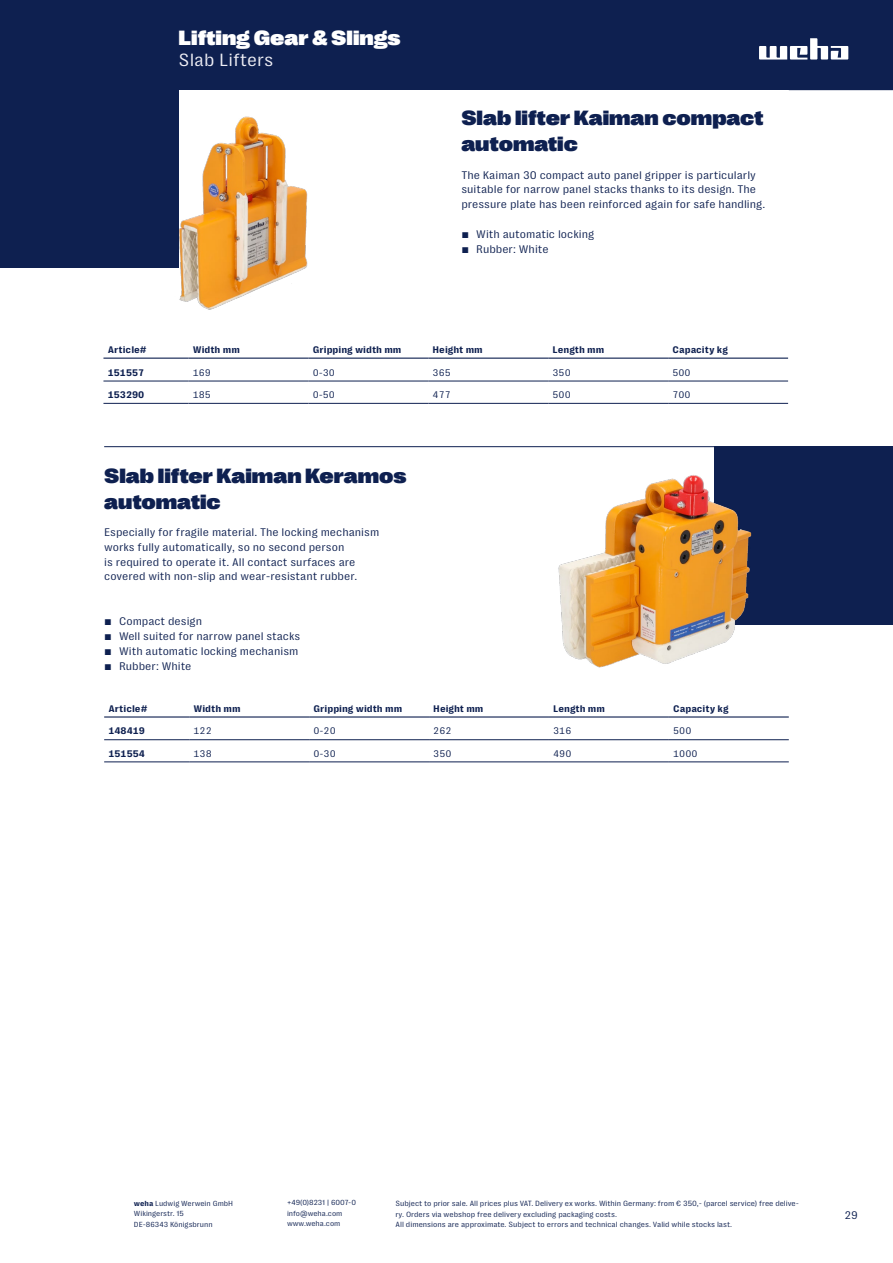
<style>
.page{position:relative;width:893px;height:1263px;background:#fff}
.page>*{position:absolute;margin:0;border:0;box-sizing:border-box;transform-origin:0 0}
.t1{font:900 expanded 21px/25.2px "PP Right Grotesk";color:#0e2050}
.t2{font:900 expanded 21px "PP Right Grotesk";color:#fff}
.t3{font:18px "PP Right Grotesk Text";color:#efeff6}
.t4{font:11.25px/14.9px "PP Right Grotesk Text";color:#0e2050}
.t5{font:700 9.75px "PP Right Grotesk Text";color:#0e2050}
.t6{font:9.75px "PP Right Grotesk Text";color:#0e2050}
.t7{font:7.65px/10.9px "PP Right Grotesk Text";letter-spacing:-.005em;color:#0e2050}
.t8{font:7.5px/10.5px "PP Right Grotesk Text";color:#0e2050}
.s1{font-weight:700}
</style>
<div class="page">
<div style="left:0;top:0;width:893px;height:89px;background:#0e2050"></div>
<svg style="left:759px;top:38px;width:89px;height:22px"></svg>
<hr style="left:789px;top:89px;width:104px;height:1px;background:#0e2050">
<div style="left:0;top:89px;width:179px;height:179px;background:#0e2050"></div>
<img style="left:179px;top:116px;width:129px;height:194px">
<hr style="left:104px;top:89px;width:685px;height:1px;background:#0e2050">
<hr style="left:103px;top:381px;width:86px;height:1px;background:#0e2050">
<hr style="left:189px;top:381px;width:119px;height:1px;background:#0e2050">
<hr style="left:308px;top:381px;width:120px;height:1px;background:#0e2050">
<hr style="left:428px;top:381px;width:120px;height:1px;background:#0e2050">
<hr style="left:548px;top:381px;width:120px;height:1px;background:#0e2050">
<hr style="left:668px;top:381px;width:120px;height:1px;background:#0e2050">
<hr style="left:103px;top:403px;width:86px;height:1px;background:#0e2050">
<hr style="left:189px;top:403px;width:119px;height:1px;background:#0e2050">
<hr style="left:308px;top:403px;width:120px;height:1px;background:#0e2050">
<hr style="left:428px;top:403px;width:120px;height:1px;background:#0e2050">
<hr style="left:548px;top:403px;width:120px;height:1px;background:#0e2050">
<hr style="left:668px;top:403px;width:120px;height:1px;background:#0e2050">
<hr style="left:103px;top:358px;width:86px;height:1px;background:#0e2050">
<hr style="left:189px;top:358px;width:119px;height:1px;background:#0e2050">
<hr style="left:308px;top:358px;width:120px;height:1px;background:#0e2050">
<hr style="left:428px;top:358px;width:120px;height:1px;background:#0e2050">
<hr style="left:548px;top:358px;width:120px;height:1px;background:#0e2050">
<hr style="left:668px;top:358px;width:120px;height:1px;background:#0e2050">
<div style="left:714px;top:446px;width:179px;height:179px;background:#0e2050"></div>
<img style="left:558px;top:475px;width:194px;height:193px">
<hr style="left:104px;top:446px;width:685px;height:1px;background:#0e2050">
<hr style="left:104px;top:739px;width:85px;height:1px;background:#0e2050">
<hr style="left:189px;top:739px;width:120px;height:1px;background:#0e2050">
<hr style="left:309px;top:739px;width:120px;height:1px;background:#0e2050">
<hr style="left:429px;top:739px;width:120px;height:1px;background:#0e2050">
<hr style="left:549px;top:739px;width:120px;height:1px;background:#0e2050">
<hr style="left:669px;top:739px;width:120px;height:1px;background:#0e2050">
<hr style="left:104px;top:761px;width:85px;height:1px;background:#0e2050">
<hr style="left:189px;top:761px;width:120px;height:1px;background:#0e2050">
<hr style="left:309px;top:761px;width:120px;height:1px;background:#0e2050">
<hr style="left:429px;top:761px;width:120px;height:1px;background:#0e2050">
<hr style="left:549px;top:761px;width:120px;height:1px;background:#0e2050">
<hr style="left:669px;top:761px;width:120px;height:1px;background:#0e2050">
<hr style="left:104px;top:716px;width:85px;height:1px;background:#0e2050">
<hr style="left:189px;top:716px;width:120px;height:1px;background:#0e2050">
<hr style="left:309px;top:716px;width:120px;height:1px;background:#0e2050">
<hr style="left:429px;top:716px;width:120px;height:1px;background:#0e2050">
<hr style="left:549px;top:716px;width:120px;height:1px;background:#0e2050">
<hr style="left:669px;top:716px;width:120px;height:1px;background:#0e2050">
<h1 class="t2" style="left:179px;top:26px;width:223px">Lifting Gear &amp; Slings</h1>
<h2 class="t3" style="left:179px;top:50px;width:96px">Slab Lifters</h2>
<h1 class="t1" style="left:461px;top:106px;width:304px">Slab lifter Kaiman compact automatic</h1>
<p class="t4" style="left:461px;top:167px;width:305px">The Kaiman 30 compact auto panel gripper is particularly suitable for narrow panel stacks thanks to its design. The pressure plate has been reinforced again for safe handling.</p>
<p class="t4" style="left:461px;top:227px;width:134px">■ With automatic locking</p>
<p class="t4" style="left:461px;top:242px;width:89px">■ Rubber: White</p>
<p class="t5" style="left:108px;top:344px;width:41px">Article#</p>
<p class="t5" style="left:193px;top:344px;width:49px">Width mm</p>
<p class="t5" style="left:313px;top:344px;width:90px">Gripping width mm</p>
<p class="t5" style="left:433px;top:344px;width:52px">Height mm</p>
<p class="t5" style="left:552px;top:344px;width:53px">Length mm</p>
<p class="t5" style="left:672px;top:344px;width:57px">Capacity kg</p>
<p class="t5" style="left:108px;top:367px;width:38px">151557</p>
<p class="t6" style="left:193px;top:367px;width:20px">169</p>
<p class="t6" style="left:313px;top:367px;width:24px">0-30</p>
<p class="t6" style="left:433px;top:367px;width:20px">365</p>
<p class="t6" style="left:552px;top:367px;width:20px">350</p>
<p class="t6" style="left:672px;top:367px;width:20px">500</p>
<p class="t5" style="left:108px;top:389px;width:38px">153290</p>
<p class="t6" style="left:193px;top:389px;width:20px">185</p>
<p class="t6" style="left:313px;top:389px;width:24px">0-50</p>
<p class="t6" style="left:433px;top:389px;width:20px">477</p>
<p class="t6" style="left:552px;top:389px;width:20px">500</p>
<p class="t6" style="left:672px;top:389px;width:20px">700</p>
<h1 class="t1" style="left:104px;top:464px;width:304px">Slab lifter Kaiman Keramos automatic</h1>
<p class="t4" style="left:104px;top:524px;width:277px">Especially for fragile material. The locking mechanism works fully automatically, so no second person<br>is required to operate it. All contact surfaces are covered with non-slip and wear-resistant rubber.</p>
<p class="t4" style="left:104px;top:614px;width:99px">■ Compact design</p>
<p class="t4" style="left:104px;top:629px;width:198px">■ Well suited for narrow panel stacks</p>
<p class="t4" style="left:104px;top:644px;width:196px">■ With automatic locking mechanism</p>
<p class="t4" style="left:104px;top:658px;width:89px">■ Rubber: White</p>
<p class="t5" style="left:108px;top:703px;width:41px">Article#</p>
<p class="t5" style="left:193px;top:703px;width:49px">Width mm</p>
<p class="t5" style="left:313px;top:703px;width:90px">Gripping width mm</p>
<p class="t5" style="left:433px;top:703px;width:52px">Height mm</p>
<p class="t5" style="left:553px;top:703px;width:53px">Length mm</p>
<p class="t5" style="left:673px;top:703px;width:57px">Capacity kg</p>
<p class="t5" style="left:108px;top:726px;width:38px">148419</p>
<p class="t6" style="left:193px;top:726px;width:20px">122</p>
<p class="t6" style="left:313px;top:726px;width:24px">0-20</p>
<p class="t6" style="left:433px;top:726px;width:20px">262</p>
<p class="t6" style="left:553px;top:726px;width:20px">316</p>
<p class="t6" style="left:673px;top:726px;width:20px">500</p>
<p class="t5" style="left:108px;top:748px;width:38px">151554</p>
<p class="t6" style="left:193px;top:748px;width:20px">138</p>
<p class="t6" style="left:313px;top:748px;width:24px">0-30</p>
<p class="t6" style="left:433px;top:748px;width:20px">350</p>
<p class="t6" style="left:553px;top:748px;width:20px">490</p>
<p class="t6" style="left:673px;top:748px;width:26px">1000</p>
<p class="t8" style="left:287px;top:1197px;width:71px">+49(0)8231 | 6007-0 info@weha.com www.weha.com</p>
<p class="t7" style="left:396px;top:1197px;width:405px">Subject to prior sale. All prices plus VAT. Delivery ex works. Within Germany: from € 350,- (parcel service) free delive&shy;ry. Orders via webshop free delivery excluding packaging costs.<br>All dimensions are approximate. Subject to errors and technical changes. Valid while stocks last.</p>
<p class="t8" style="left:134px;top:1198px;width:101px"><span class="s1">weha</span> Ludwig Werwein GmbH<br>Wikingerstr. 15<br>DE-86343 Königsbrunn</p>
<p class="t4" style="left:845px;top:1208px;width:14px">29</p>
</div>
